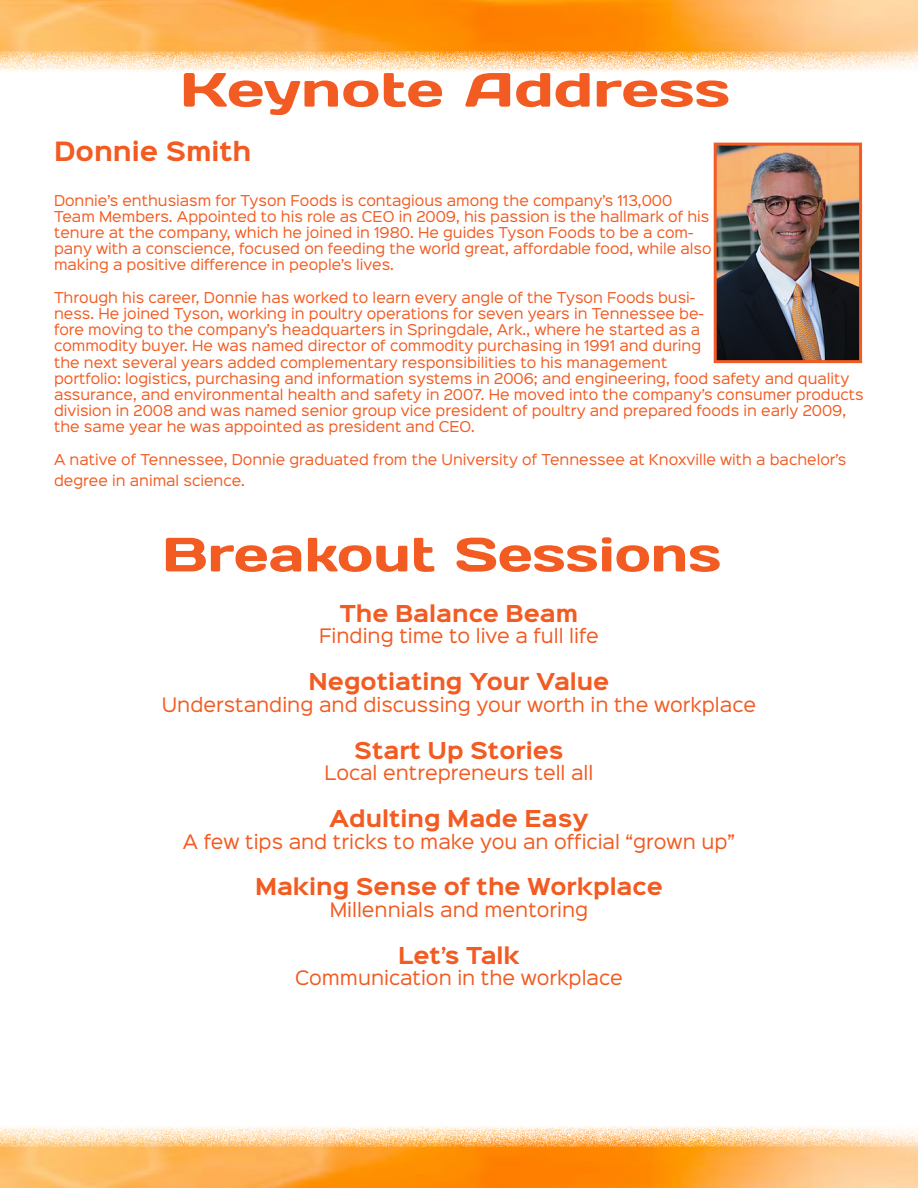
<style>
.page{position:relative;width:918px;height:1188px;background:#fff}
.page>*{position:absolute;margin:0;border:0;box-sizing:border-box;transform-origin:0 0}
.t1{font:48px "Days";color:#f25b21;scale:1.15 1}
.t2{font:48px "Days";color:#f25b21;scale:1.24 1}
.t3{font:700 24px "Sinkin Sans 700";color:#f25b21}
.t4{font:700 21px "Sinkin Sans 700";color:#f25b21}
.t5{font:18px "Sinkin Sans 400";color:#f25b21}
.t6{font:13.5px/16.2px "Sinkin Sans 400";color:#f25b21}
</style>
<div class="page">
<img style="left:0;top:0;width:918px;height:72px">
<img style="left:0;top:1126px;width:918px;height:62px">
<img style="left:718px;top:147px;width:140px;height:212px">
<div style="left:714px;top:143px;width:148px;height:220px;border:3px solid #f25b21"></div>
<p class="t2" style="left:180px;top:59px;width:445px">Keynote Address</p>
<p class="t3" style="left:54px;top:138px;width:199px">Donnie Smith</p>
<p class="t6" style="left:54px;top:191px;width:659px">Donnie’s enthusiasm for Tyson Foods is contagious among the company’s 113,000<br>Team Members. Appointed to his role as CEO in 2009, his passion is the hallmark of his tenure at the company, which he joined in 1980. He guides Tyson Foods to be a com&shy;pany with a conscience, focused on feeding the world great, affordable food, while also making a positive difference in people’s lives.</p>
<p class="t6" style="left:54px;top:288px;width:811px">Through his career, Donnie has worked to learn every angle of the Tyson Foods busi-<br>ness. He joined Tyson, working in poultry operations for seven years in Tennessee be-<br>fore moving to the company’s headquarters in Springdale, Ark., where he started as a<br>commodity buyer. He was named director of commodity purchasing in 1991 and during<br>the next several years added complementary responsibilities to his management<br>portfolio: logistics, purchasing and information systems in 2006; and engineering, food safety and quality assurance, and environmental health and safety in 2007. He moved into the company’s consumer products division in 2008 and was named senior group vice president of poultry and prepared foods in early 2009, the same year he was appointed as president and CEO.</p>
<p class="t6" style="left:54px;top:447px;width:794px;line-height:21.6px">A native of Tennessee, Donnie graduated from the University of Tennessee at Knoxville with a bachelor’s degree in animal science.</p>
<p class="t1" style="left:162px;top:524px;width:488px">Breakout Sessions</p>
<p class="t4" style="left:340px;top:602px;width:240px">The Balance Beam</p>
<p class="t5" style="left:319px;top:621px;width:281px">Finding time to live a full life</p>
<p class="t4" style="left:309px;top:671px;width:302px">Negotiating Your Value</p>
<p class="t5" style="left:162px;top:689px;width:596px">Understanding and discussing your worth in the workplace</p>
<p class="t4" style="left:354px;top:739px;width:211px">Start Up Stories</p>
<p class="t5" style="left:325px;top:758px;width:270px">Local entrepreneurs tell all</p>
<p class="t4" style="left:329px;top:807px;width:261px">Adulting Made Easy</p>
<p class="t5" style="left:183px;top:826px;width:554px">A few tips and tricks to make you an official “grown up”</p>
<p class="t4" style="left:255px;top:876px;width:409px">Making Sense of the Workplace</p>
<p class="t5" style="left:330px;top:895px;width:260px">Millennials and mentoring</p>
<p class="t4" style="left:398px;top:944px;width:123px">Let’s Talk</p>
<p class="t5" style="left:295px;top:963px;width:329px">Communication in the workplace</p>
</div>
